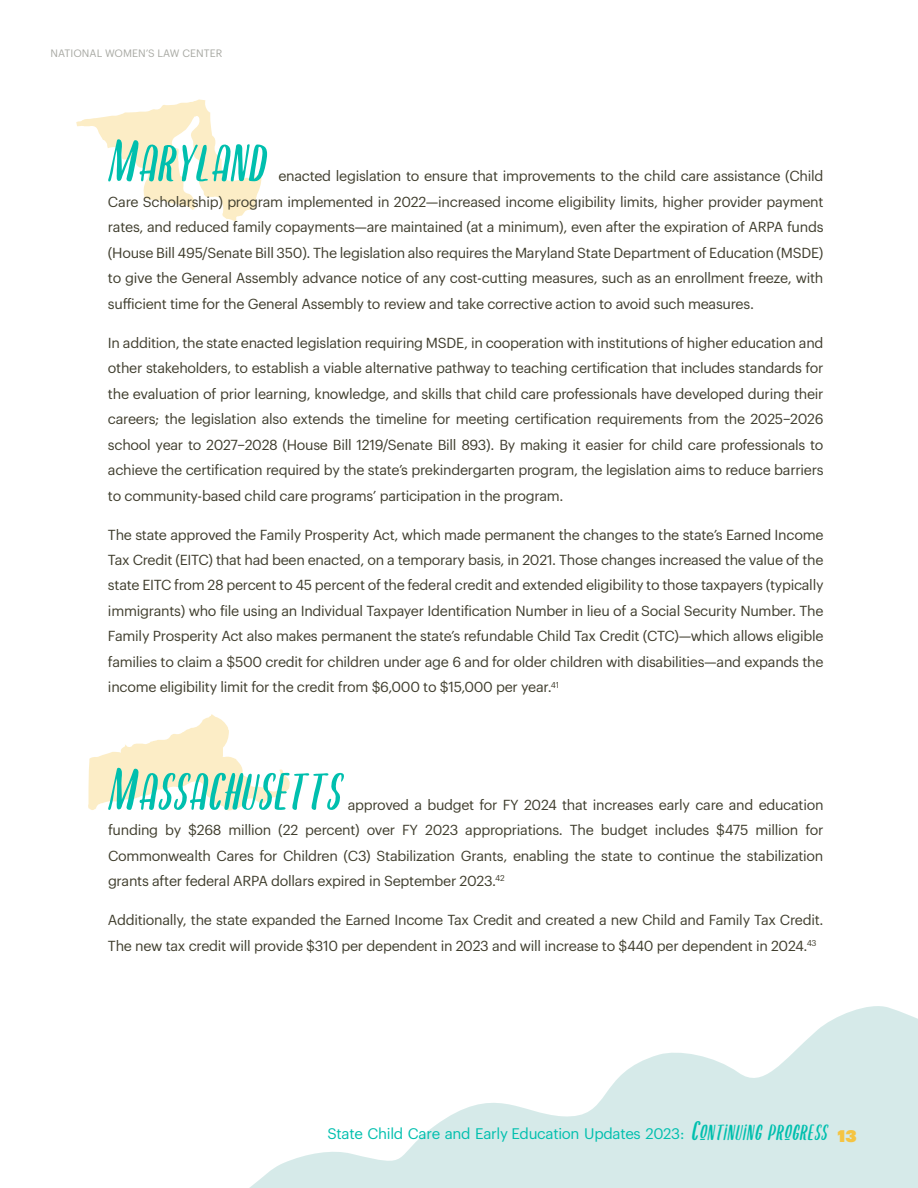
<style>
.page{position:relative;width:918px;height:1188px;background:#fff}
.page>*{position:absolute;margin:0;border:0;box-sizing:border-box;transform-origin:0 0}
.t1{font:italic 52.5px "Bondkler";color:#00bfae}
.t2{font:15px "Graphik";letter-spacing:-.02em;color:#00bfae}
.t3{font:14.25px/25.5px "Graphik";letter-spacing:-.02em;color:#403e2e;text-align:justify}
.t4{font:10.5px "Graphik";letter-spacing:.005em;color:#a8a9a3}
.s1{font-size:60px}
.s2{font-family:"Bondkler";font-style:italic;font-size:27.15px}
.s3{font-family:"Bondkler";font-style:italic;font-size:22.2px}
.s4{font-family:"Graphik Super";font-size:16.5px;color:#f5c442}
</style>
<div class="page">
<svg style="left:249px;top:1006px;width:669px;height:182px"></svg>
<svg style="left:88px;top:714px;width:202px;height:97px"></svg>
<svg style="left:76px;top:99px;width:185px;height:122px"></svg>
<p class="t4" style="left:50px;top:45px;width:173px">NATIONAL WOMEN’S LAW CENTER</p>
<h1 class="t1" style="left:108px;top:135px;width:169px"><span class="s1">M</span>ARYLAND</h1>
<p class="t3" style="left:108px;top:162px;width:717px;text-indent:170px">enacted legislation to ensure that improvements to the child care assistance (Child Care Scholarship) program implemented in 2022—increased income eligibility limits, higher provider payment rates, and reduced family copayments—are maintained (at a minimum), even after the expiration of ARPA funds (House Bill 495/Senate Bill 350). The legislation also requires the Maryland State Department of Education (MSDE) to give the General Assembly advance notice of any cost-cutting measures, such as an enrollment freeze, with sufficient time for the General Assembly to review and take corrective action to avoid such measures.</p>
<p class="t3" style="left:108px;top:328px;width:717px">In addition, the state enacted legislation requiring MSDE, in cooperation with institutions of higher education and other stakeholders, to establish a viable alternative pathway to teaching certification that includes standards for the evaluation of prior learning, knowledge, and skills that child care professionals have developed during their careers; the legislation also extends the timeline for meeting certification requirements from the 2025–2026 school year to 2027–2028 (House Bill 1219/Senate Bill 893). By making it easier for child care professionals to achieve the certification required by the state’s prekindergarten program, the legislation aims to reduce barriers to community-based child care programs’ participation in the program.</p>
<p class="t3" style="left:108px;top:520px;width:717px">The state approved the Family Prosperity Act, which made permanent the changes to the state’s Earned Income Tax Credit (EITC) that had been enacted, on a temporary basis, in 2021. Those changes increased the value of the state EITC from 28 percent to 45 percent of the federal credit and extended eligibility to those taxpayers (typically immigrants) who file using an Individual Taxpayer Identification Number in lieu of a Social Security Number. The Family Prosperity Act also makes permanent the state’s refundable Child Tax Credit (CTC)—which allows eligible families to claim a $500 credit for children under age 6 and for older children with disabilities—and expands the income eligibility limit for the credit from $6,000 to $15,000 per year.<sup>41</sup></p>
<h1 class="t1" style="left:108px;top:764px;width:243px"><span class="s1">M</span>ASSACHUSETTS</h1>
<p class="t3" style="left:108px;top:790px;width:717px;text-indent:240px">approved a budget for FY 2024 that increases early care and education funding by $268 million (22 percent) over FY 2023 appropriations. The budget includes $475 million for Commonwealth Cares for Children (C3) Stabilization Grants, enabling the state to continue the stabilization grants after federal ARPA dollars expired in September 2023.<sup>42</sup></p>
<p class="t3" style="left:108px;top:906px;width:717px">Additionally, the state expanded the Earned Income Tax Credit and created a new Child and Family Tax Credit.<br>The new tax credit will provide $310 per dependent in 2023 and will increase to $440 per dependent in 2024.<sup>43</sup></p>
<p class="t2" style="left:327px;top:1122px;width:531px">State Child Care and Early Education Updates 2023: <span class="s2">C</span><span class="s3">ONTINUING PROGRESS</span> <span class="s4">13</span></p>
</div>
